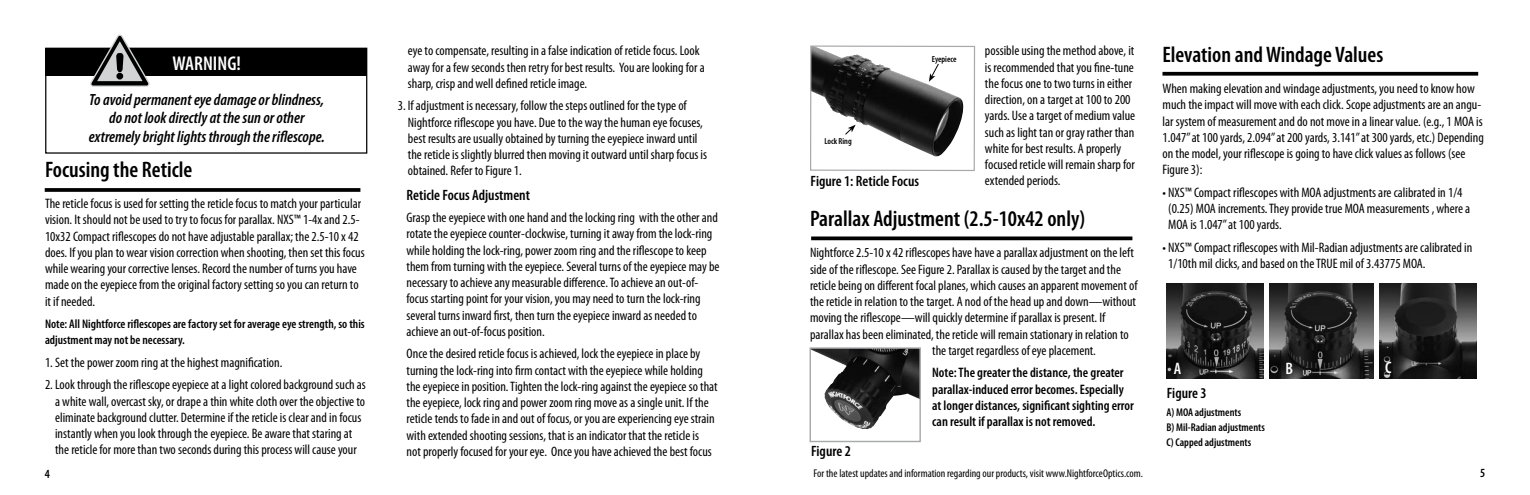
<style>
.page{position:relative;width:1530px;height:495px;background:#fff}
.page>*{position:absolute;margin:0;border:0;box-sizing:border-box;transform-origin:0 0}
.t1{font:600 condensed 22.5px "Myriad Pro";color:#000}
.t2{font:600 condensed 20px "Myriad Pro";color:#fff}
.t3{font:600 condensed 16.62px "Myriad Pro";color:#fff}
.t4{font:italic 600 condensed 16.25px/18.8px "Myriad Pro";color:#000;text-align:center}
.t5{font:600 condensed 15px "Myriad Pro";color:#000}
.t6{font:condensed 13.75px/16.2px "Myriad Pro";color:#000}
.t7{font:600 condensed 13.75px/16.2px "Myriad Pro";color:#000}
.t8{font:600 condensed 12.5px/16.2px "Myriad Pro";color:#000}
.t9{font:condensed 11.25px "Myriad Pro";color:#000}
.t10{font:600 condensed 11.25px/15px "Myriad Pro";color:#000}
.t11{font:600 condensed 8.75px "Myriad Pro";color:#000}
</style>
<div class="page">
<div style="left:45px;top:48px;width:321px;height:28px;background:#000"></div>
<div style="left:45px;top:48px;width:322px;height:106px;border:1px solid #000"></div>
<svg style="left:90px;top:34px;width:60px;height:53px"></svg>
<img style="left:812px;top:48px;width:151px;height:109px">
<div style="left:810px;top:46px;width:165px;height:125px;border:1px solid #a7a9ac"></div>
<svg style="left:45px;top:188px;width:315px;height:4px"></svg>
<svg style="left:929px;top:63px;width:10px;height:19px"></svg>
<svg style="left:844px;top:125px;width:12px;height:10px"></svg>
<svg style="left:1163px;top:72px;width:315px;height:4px"></svg>
<img style="left:1270px;top:283px;width:103px;height:96px">
<img style="left:1167px;top:283px;width:97px;height:96px">
<img style="left:1379px;top:283px;width:97px;height:96px">
<img style="left:812px;top:349px;width:107px;height:80px">
<div style="left:810px;top:347px;width:111px;height:95px;border:1px solid #a7a9ac"></div>
<svg style="left:811px;top:236px;width:321px;height:4px"></svg>
<h2 class="t2" style="left:172px;top:51px;width:70px">WARNING!</h2>
<p class="t4" style="left:89px;top:90px;width:238px">To avoid permanent eye damage or blindness, do not look directly at the sun or other extremely bright lights through the riflescope.</p>
<h1 class="t1" style="left:45px;top:156px;width:149px">Focusing the Reticle</h1>
<p class="t6" style="left:45px;top:195px;width:321px">The reticle focus is used for setting the reticle focus to match your particular vision. It should not be used to try to focus for parallax. NXS™ 1-4x and 2.5- 10x32 Compact riflescopes do not have adjustable parallax; the 2.5-10 x 42 does. If you plan to wear vision correction when shooting, then set this focus while wearing your corrective lenses. Record the number of turns you have made on the eyepiece from the original factory setting so you can return to it if needed.</p>
<p class="t8" style="left:45px;top:316px;width:321px">Note: All Nightforce riflescopes are factory set for average eye strength, so this adjustment may not be necessary.</p>
<p class="t6" style="left:45px;top:354px;width:239px">1. Set the power zoom ring at the highest magnification.</p>
<p class="t6" style="left:55px;top:377px;width:312px;text-indent:-10px">2. Look through the riflescope eyepiece at a light colored background such as a white wall, overcast sky, or drape a thin white cloth over the objective to eliminate background clutter. Determine if the reticle is clear and in focus instantly when you look through the eyepiece. Be aware that staring at the reticle for more than two seconds during this process will cause your</p>
<p class="t6" style="left:408px;top:42px;width:298px">eye to compensate, resulting in a false indication of reticle focus. Look away for a few seconds then retry for best results. You are looking for a sharp, crisp and well defined reticle image.</p>
<p class="t6" style="left:408px;top:97px;width:301px;text-indent:-10px">3. If adjustment is necessary, follow the steps outlined for the type of Nightforce riflescope you have. Due to the way the human eye focuses, best results are usually obtained by turning the eyepiece inward until the reticle is slightly blurred then moving it outward until sharp focus is obtained. Refer to Figure 1.</p>
<p class="t5" style="left:407px;top:185px;width:125px">Reticle Focus Adjustment</p>
<p class="t6" style="left:407px;top:209px;width:315px">Grasp the eyepiece with one hand and the locking ring with the other and rotate the eyepiece counter-clockwise, turning it away from the lock-ring while holding the lock-ring, power zoom ring and the riflescope to keep them from turning with the eyepiece. Several turns of the eyepiece may be necessary to achieve any measurable difference. To achieve an out-of&shy;focus starting point for your vision, you may need to turn the lock-ring several turns inward first, then turn the eyepiece inward as needed to achieve an out-of-focus position.</p>
<p class="t6" style="left:407px;top:345px;width:313px">Once the desired reticle focus is achieved, lock the eyepiece in place by turning the lock-ring into firm contact with the eyepiece while holding the eyepiece in position. Tighten the lock-ring against the eyepiece so that the eyepiece, lock ring and power zoom ring move as a single unit. If the reticle tends to fade in and out of focus, or you are experiencing eye strain with extended shooting sessions, that is an indicator that the reticle is<br>not properly focused for your eye. Once you have achieved the best focus</p>
<p class="t6" style="left:985px;top:43px;width:152px">possible using the method above, it is recommended that you fine-tune the focus one to two turns in either direction, on a target at 100 to 200 yards. Use a target of medium value such as light tan or gray rather than white for best results. A properly focused reticle will remain sharp for extended periods.</p>
<h1 class="t1" style="left:1162px;top:41px;width:222px">Elevation and Windage Values</h1>
<p class="t11" style="left:932px;top:53px;width:26px">Eyepiece</p>
<p class="t6" style="left:1162px;top:80px;width:323px">When making elevation and windage adjustments, you need to know how much the impact will move with each click. Scope adjustments are an angu&shy;lar system of measurement and do not move in a linear value. (e.g., 1 MOA is 1.047” at 100 yards, 2.094” at 200 yards, 3.141” at 300 yards, etc.) Depending on the model, your riflescope is going to have click values as follows (see Figure 3):</p>
<p class="t6" style="left:1168px;top:184px;width:304px;text-indent:-6px">• NXS™ Compact riflescopes with MOA adjustments are calibrated in 1/4 (0.25) MOA increments. They provide true MOA measurements , where a<br>MOA is 1.047” at 100 yards.</p>
<p class="t6" style="left:1168px;top:239px;width:306px;text-indent:-6px">• NXS™ Compact riflescopes with Mil-Radian adjustments are calibrated in<br>1/10th mil clicks, and based on the TRUE mil of 3.43775 MOA.</p>
<p class="t11" style="left:824px;top:136px;width:29px">Lock Ring</p>
<p class="t5" style="left:811px;top:171px;width:110px">Figure 1: Reticle Focus</p>
<h1 class="t1" style="left:810px;top:205px;width:277px">Parallax Adjustment (2.5-10x42 only)</h1>
<p class="t6" style="left:810px;top:244px;width:325px">Nightforce 2.5-10 x 42 riflescopes have have a parallax adjustment on the left</p>
<p class="t6" style="left:810px;top:261px;width:313px">side of the riflescope. See Figure 2. Parallax is caused by the target and the</p>
<p class="t6" style="left:810px;top:277px;width:329px">reticle being on different focal planes, which causes an apparent movement of</p>
<p class="t6" style="left:810px;top:293px;width:328px">the reticle in relation to the target. A nod of the head up and down—without</p>
<p class="t6" style="left:810px;top:309px;width:297px">moving the riflescope—will quickly determine if parallax is present. If</p>
<p class="t6" style="left:810px;top:326px;width:320px">parallax has been eliminated, the reticle will remain stationary in relation to</p>
<p class="t6" style="left:932px;top:342px;width:165px">the target regardless of eye placement.</p>
<p class="t7" style="left:932px;top:364px;width:203px">Note: The greater the distance, the greater parallax-induced error becomes. Especially at longer distances, significant sighting error can result if parallax is not removed.</p>
<p class="t5" style="left:811px;top:442px;width:41px">Figure 2</p>
<p class="t3" style="left:1174px;top:359px;width:9px">A</p>
<p class="t3" style="left:1285px;top:359px;width:9px">B</p>
<p class="t3" style="left:1385px;top:357px;width:8px">C</p>
<p class="t10" style="left:1166px;top:404px;width:100px">A) MOA adjustments<br>B) Mil-Radian adjustments<br>C) Capped adjustments</p>
<p class="t5" style="left:1167px;top:384px;width:41px">Figure 3</p>
<p class="t8" style="left:45px;top:466px;width:7px">4</p>
<p class="t8" style="left:1480px;top:465px;width:7px">5</p>
<p class="t9" style="left:814px;top:467px;width:331px">For the latest updates and information regarding our products, visit www.NightforceOptics.com.</p>
</div>
